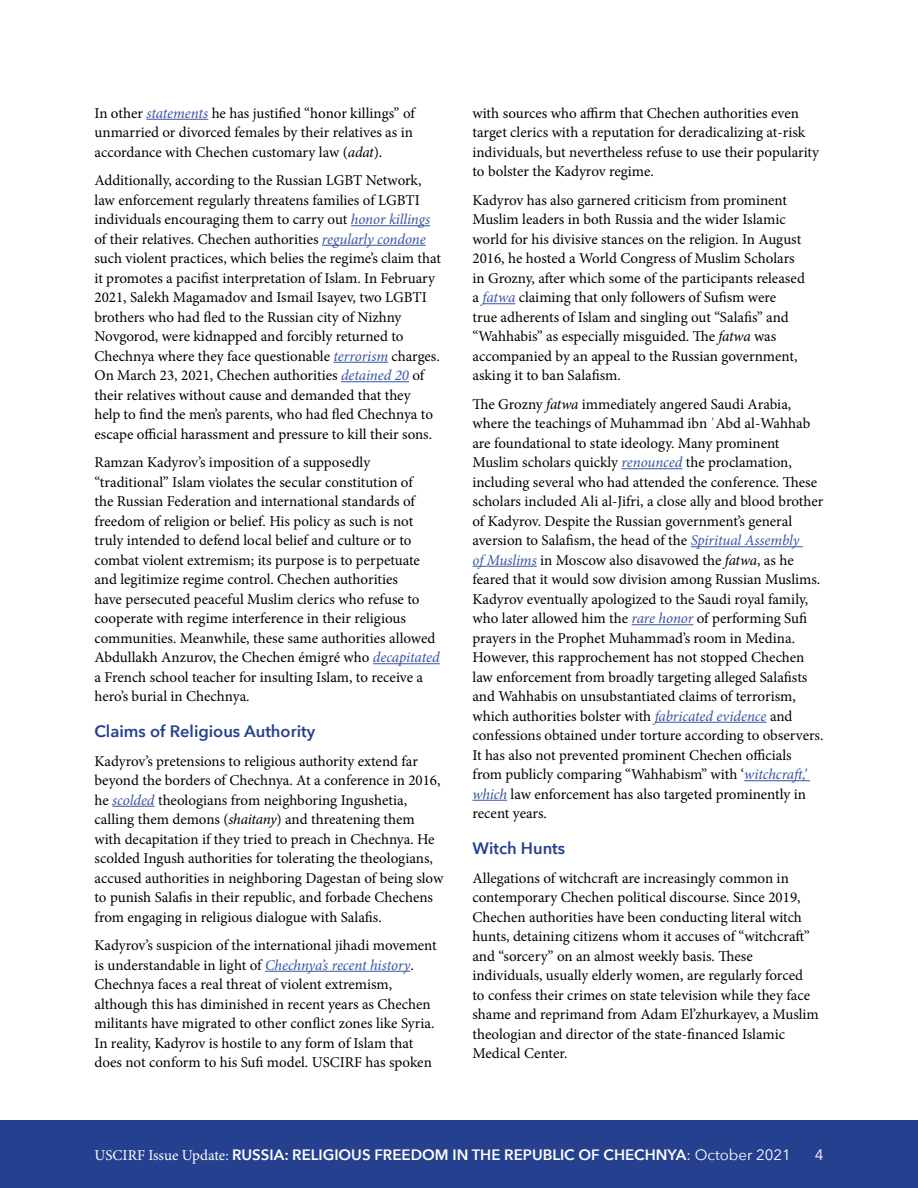
<style>
.page{position:relative;width:918px;height:1188px;background:#fff}
.page>*{position:absolute;margin:0;border:0;box-sizing:border-box;transform-origin:0 0}
.Subhead{font:600 16.5px "Avenir Next";color:#25408f}
.Body_no_indent{font:15px/19.5px "Minion Pro";color:#000}
.t1{font:600 15px "Avenir Next";color:#fff}
.t2{font:15px "Avenir Next";color:#fff}
.s1{font-style:italic;color:#3a53a4}
.s2{font-style:italic}
.s3{font-family:"Times New Roman"}
.s4{font-family:"Minion Pro";font-weight:400}
.s5{font-weight:400}
</style>
<div class="page">
<div style="left:0;top:1120px;width:918px;height:68px;background:#25408f"></div>
<hr style="left:146px;top:119px;width:62px;height:1px;background:#3a53a4">
<hr style="left:351px;top:225px;width:79px;height:1px;background:#3a53a4">
<hr style="left:322px;top:245px;width:104px;height:1px;background:#3a53a4">
<hr style="left:333px;top:362px;width:55px;height:1px;background:#3a53a4">
<hr style="left:341px;top:381px;width:68px;height:1px;background:#3a53a4">
<hr style="left:373px;top:663px;width:67px;height:1px;background:#3a53a4">
<hr style="left:112px;top:806px;width:43px;height:1px;background:#3a53a4">
<hr style="left:265px;top:971px;width:145px;height:1px;background:#3a53a4">
<hr style="left:482px;top:303px;width:33px;height:1px;background:#3a53a4">
<hr style="left:622px;top:468px;width:60px;height:1px;background:#3a53a4">
<hr style="left:691px;top:546px;width:112px;height:1px;background:#3a53a4">
<hr style="left:472px;top:566px;width:65px;height:1px;background:#3a53a4">
<hr style="left:632px;top:624px;width:61px;height:1px;background:#3a53a4">
<hr style="left:655px;top:722px;width:112px;height:1px;background:#3a53a4">
<hr style="left:744px;top:780px;width:66px;height:1px;background:#3a53a4">
<hr style="left:472px;top:800px;width:35px;height:1px;background:#3a53a4">
<p class="Body_no_indent" style="left:94px;top:103px;width:322px">In other <span class="s1">statements</span> he has justified “honor killings” of unmarried or divorced females by their relatives as in accordance with Chechen customary law (<span class="s2">adat</span>).</p>
<p class="Body_no_indent" style="left:94px;top:171px;width:348px">Additionally, according to the Russian LGBT Network, law enforcement regularly threatens families of LGBTI individuals encouraging them to carry out <span class="s1">honor killings </span>of their relatives. Chechen authorities <span class="s1">regularly condone </span>such violent practices, which belies the regime’s claim that it promotes a pacifist interpretation of Islam. In February 2021, Salekh Magamadov and Ismail Isayev, two LGBTI brothers who had fled to the Russian city of Nizhny Novgorod, were kidnapped and forcibly returned to Chechnya where they face questionable <span class="s1">terrorism</span> charges.<br>On March 23, 2021, Chechen authorities <span class="s1">detained 20</span> of their relatives without cause and demanded that they<br>help to find the men’s parents, who had fled Chechnya to escape official harassment and pressure to kill their sons.</p>
<p class="Body_no_indent" style="left:94px;top:453px;width:347px">Ramzan Kadyrov’s imposition of a supposedly “traditional” Islam violates the secular constitution of<br>the Russian Federation and international standards of freedom of religion or belief. His policy as such is not truly intended to defend local belief and culture or to combat violent extremism; its purpose is to perpetuate and legitimize regime control. Chechen authorities<br>have persecuted peaceful Muslim clerics who refuse to cooperate with regime interference in their religious communities. Meanwhile, these same authorities allowed Abdullakh Anzurov, the Chechen émigré who <span class="s1">decapitated </span>a French school teacher for insulting Islam, to receive a hero’s burial in Chechnya.</p>
<p class="Subhead" style="left:94px;top:717px;width:222px">Claims of Religious Authority</p>
<p class="Body_no_indent" style="left:94px;top:751px;width:350px">Kadyrov’s pretensions to religious authority extend far beyond the borders of Chechnya. At a conference in 2016, he <span class="s1">scolded</span> theologians from neighboring Ingushetia, calling them demons (<span class="s2">shaitany</span>) and threatening them with decapitation if they tried to preach in Chechnya. He scolded Ingush authorities for tolerating the theologians, accused authorities in neighboring Dagestan of being slow to punish Salafis in their republic, and forbade Chechens from engaging in religious dialogue with Salafis.</p>
<p class="Body_no_indent" style="left:94px;top:936px;width:344px">Kadyrov’s suspicion of the international jihadi movement is understandable in light of <span class="s1">Chechnya’s recent history</span>.<br>Chechnya faces a real threat of violent extremism, although this has diminished in recent years as Chechen militants have migrated to other conflict zones like Syria.<br>In reality, Kadyrov is hostile to any form of Islam that does not conform to his Sufi model. USCIRF has spoken</p>
<p class="Body_no_indent" style="left:472px;top:103px;width:348px">with sources who affirm that Chechen authorities even target clerics with a reputation for deradicalizing at-risk individuals, but nevertheless refuse to use their popularity to bolster the Kadyrov regime.</p>
<p class="Body_no_indent" style="left:472px;top:190px;width:334px">Kadyrov has also garnered criticism from prominent Muslim leaders in both Russia and the wider Islamic world for his divisive stances on the religion. In August 2016, he hosted a World Congress of Muslim Scholars in Grozny, after which some of the participants released a <span class="s1">fatwa</span> claiming that only followers of Sufism were<br>true adherents of Islam and singling out “Salafis” and “Wahhabis” as especially misguided. The <span class="s2">fatwa</span> was accompanied by an appeal to the Russian government, asking it to ban Salafism.</p>
<p class="Body_no_indent" style="left:472px;top:394px;width:352px">The Grozny <span class="s2">fatwa</span> immediately angered Saudi Arabia, where the teachings of Muhammad ibn <span class="s3">ʿ</span>Abd al-Wahhab are foundational to state ideology. Many prominent Muslim scholars quickly <span class="s1">renounced</span> the proclamation, including several who had attended the conference. These scholars included Ali al-Jifri, a close ally and blood brother of Kadyrov. Despite the Russian government’s general aversion to Salafism, the head of the <span class="s1">Spiritual Assembly<br>of Muslims</span> in Moscow also disavowed the <span class="s2">fatwa</span>, as he feared that it would sow division among Russian Muslims.<br>Kadyrov eventually apologized to the Saudi royal family, who later allowed him the <span class="s1">rare honor</span> of performing Sufi prayers in the Prophet Muhammad’s room in Medina.<br>However, this rapprochement has not stopped Chechen law enforcement from broadly targeting alleged Salafists and Wahhabis on unsubstantiated claims of terrorism, which authorities bolster with <span class="s1">fabricated evidence</span> and confessions obtained under torture according to observers.<br>It has also not prevented prominent Chechen officials from publicly comparing “Wahhabism” with ‘<span class="s1">witchcraft,’ which</span> law enforcement has also targeted prominently in recent years.</p>
<p class="Subhead" style="left:472px;top:834px;width:94px">Witch Hunts</p>
<p class="Body_no_indent" style="left:472px;top:868px;width:348px">Allegations of witchcraft are increasingly common in contemporary Chechen political discourse. Since 2019, Chechen authorities have been conducting literal witch hunts, detaining citizens whom it accuses of “witchcraft” and “sorcery” on an almost weekly basis. These individuals, usually elderly women, are regularly forced to confess their crimes on state television while they face shame and reprimand from Adam El’zhurkayev, a Muslim theologian and director of the state-financed Islamic Medical Center.</p>
<p class="t1" style="left:94px;top:1142px;width:698px"><span class="s4">USCIRF Issue Update:</span> RUSSIA: RELIGIOUS FREEDOM IN THE REPUBLIC OF CHECHNYA<span class="s5">: October 2021</span></p>
<p class="t2" style="left:815px;top:1142px;width:10px">4</p>
</div>
